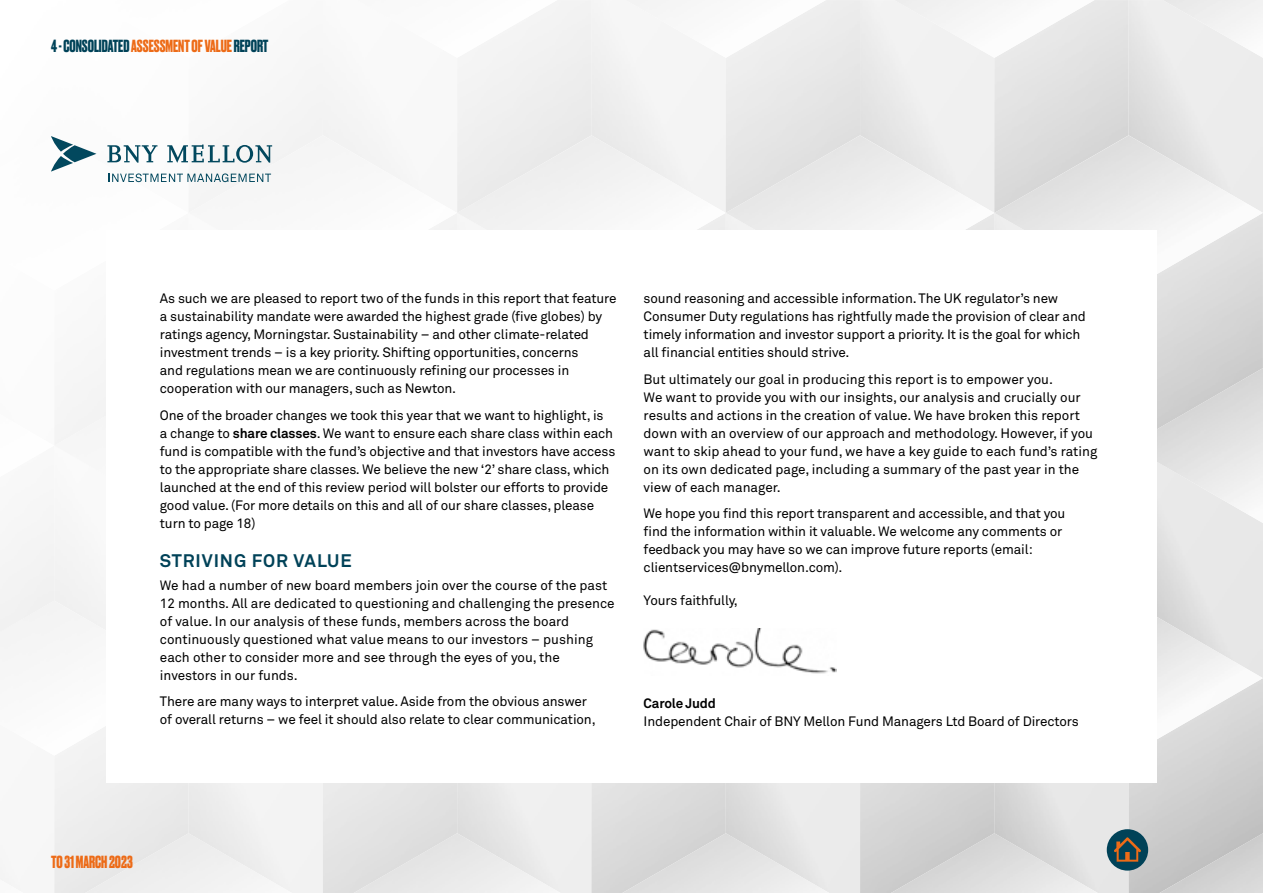
<style>
.page{position:relative;width:1263px;height:893px;background:#fff}
.page>*{position:absolute;margin:0;border:0;box-sizing:border-box;transform-origin:0 0}
.t1{font:700 18px "Akkurat Pro";letter-spacing:.05em;color:#004258}
.t2{font:700 16.5px "Druk";color:#004258}
.t3{font:700 16.5px "Druk";color:#ed6b17}
.t4{font:13.5px/18px "Akkurat Pro";letter-spacing:-.01em;color:#000}
.t5{font:700 13.5px "Akkurat Pro";letter-spacing:-.01em;color:#000}
.s1{color:#ed6b17}
.s2{font-weight:700}
</style>
<div class="page">
<img style="left:54px;top:135px;width:1209px;height:155px">
<img style="left:0;top:601px;width:1263px;height:155px">
<img style="left:994px;top:678px;width:1px;height:155px">
<img style="left:726px;top:678px;width:1px;height:155px">
<img style="left:457px;top:678px;width:1px;height:155px">
<img style="left:0;top:724px;width:54px;height:155px">
<img style="left:189px;top:678px;width:1px;height:155px">
<img style="left:54px;top:678px;width:52px;height:78px">
<img style="left:1159px;top:833px;width:104px;height:60px">
<img style="left:891px;top:833px;width:207px;height:60px">
<img style="left:622px;top:833px;width:207px;height:60px">
<div style="left:85px;top:833px;width:207px;height:60px;background:#ededed"></div>
<div style="left:106px;top:230px;width:1051px;height:552px;background:#fff"></div>
<img style="left:644px;top:629px;width:192px;height:45px">
<svg style="left:108px;top:173px;width:163px;height:9px"></svg>
<svg style="left:107px;top:145px;width:165px;height:18px"></svg>
<svg style="left:51px;top:136px;width:45px;height:36px"></svg>
<div style="left:1107px;top:829px;width:41px;height:42px;background:#004258;border-radius:50%"></div>
<svg style="left:1114px;top:837px;width:27px;height:25px"></svg>
<p class="t2" style="left:51px;top:34px;width:219px">4 - CONSOLIDATED<span class="s1">ASSESSMENT OF VALUE</span>REPORT</p>
<p class="t4" style="left:160px;top:290px;width:458px">As such we are pleased to report two of the funds in this report that feature a sustainability mandate were awarded the highest grade (five globes) by ratings agency, Morningstar. Sustainability – and other climate-related investment trends – is a key priority. Shifting opportunities, concerns<br>and regulations mean we are continuously refining our processes in cooperation with our managers, such as Newton.</p>
<p class="t4" style="left:160px;top:406px;width:457px">One of the broader changes we took this year that we want to highlight, is<br>a change to <span class="s2">share classes</span>. We want to ensure each share class within each fund is compatible with the fund’s objective and that investors have access to the appropriate share classes. We believe the new ‘2’ share class, which launched at the end of this review period will bolster our efforts to provide good value. (For more details on this and all of our share classes, please turn to page 18)</p>
<h1 class="t1" style="left:160px;top:550px;width:193px">STRIVING FOR VALUE</h1>
<p class="t4" style="left:160px;top:576px;width:456px">We had a number of new board members join over the course of the past 12 months. All are dedicated to questioning and challenging the presence of value. In our analysis of these funds, members across the board continuously questioned what value means to our investors – pushing each other to consider more and see through the eyes of you, the investors in our funds.</p>
<p class="t4" style="left:160px;top:693px;width:437px">There are many ways to interpret value. Aside from the obvious answer of overall returns – we feel it should also relate to clear communication,</p>
<p class="t4" style="left:644px;top:290px;width:444px">sound reasoning and accessible information. The UK regulator’s new Consumer Duty regulations has rightfully made the provision of clear and timely information and investor support a priority. It is the goal for which all financial entities should strive.</p>
<p class="t4" style="left:644px;top:370px;width:455px">But ultimately our goal in producing this report is to empower you.<br>We want to provide you with our insights, our analysis and crucially our results and actions in the creation of value. We have broken this report down with an overview of our approach and methodology. However, if you want to skip ahead to your fund, we have a key guide to each fund’s rating on its own dedicated page, including a summary of the past year in the view of each manager.</p>
<p class="t4" style="left:644px;top:505px;width:423px">We hope you find this report transparent and accessible, and that you find the information within it valuable. We welcome any comments or feedback you may have so we can improve future reports (email: clientservices@bnymellon.com).</p>
<p class="t4" style="left:644px;top:592px;width:96px">Yours faithfully,</p>
<p class="t5" style="left:644px;top:695px;width:74px">Carole Judd</p>
<p class="t4" style="left:644px;top:713px;width:437px">Independent Chair of BNY Mellon Fund Managers Ltd Board of Directors</p>
<p class="t3" style="left:51px;top:851px;width:83px">TO 31 MARCH 2023</p>
</div>
